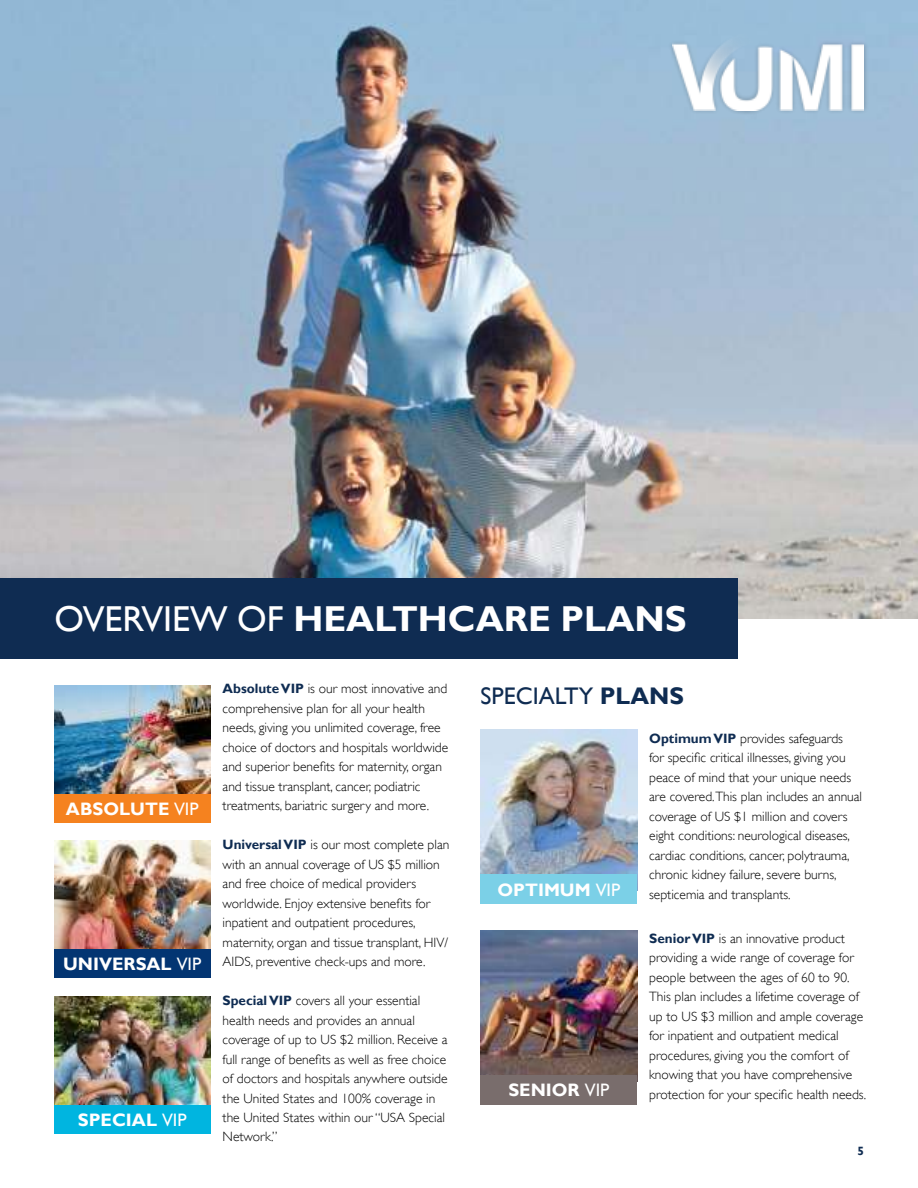
<style>
.page{position:relative;width:918px;height:1188px;background:#fff}
.page>*{position:absolute;margin:0;border:0;box-sizing:border-box;transform-origin:0 0}
.t1{font:700 36px "Gill Sans";color:#fff}
.t2{font:24px "Gill Sans";color:#0f2c52}
.t3{font:700 18px "Gill Sans";color:#fff}
.t4{font:300 13.5px/19.5px "Gill Sans";color:#000}
.t5{font:700 12px "Gill Sans";color:#0f2c52}
.s1{font-weight:400}
.s2{font-weight:700;color:#0f2c52}
.s3{font-weight:700}
</style>
<div class="page">
<img style="left:0;top:0;width:918px;height:618px">
<div style="left:0;top:578px;width:738px;height:80px;background:#0f2c52"></div>
<img style="left:54px;top:685px;width:157px;height:109px">
<div style="left:54px;top:794px;width:157px;height:28px;background:#f5821f"></div>
<img style="left:54px;top:841px;width:157px;height:109px">
<div style="left:54px;top:950px;width:157px;height:28px;background:#033572"></div>
<img style="left:54px;top:997px;width:157px;height:109px">
<div style="left:54px;top:1106px;width:157px;height:28px;background:#00b5e0"></div>
<img style="left:481px;top:730px;width:156px;height:145px">
<div style="left:481px;top:875px;width:156px;height:29px;background:#7bd0e7"></div>
<img style="left:481px;top:931px;width:156px;height:144px">
<div style="left:481px;top:1075px;width:156px;height:30px;background:#796d6c"></div>
<div style="left:668px;top:30px;width:201px;height:85px;background:#000;opacity:.25"></div>
<img style="left:673px;top:30px;width:191px;height:80px">
<h1 class="t1" style="left:55px;top:604px;width:634px"><span class="s1">OVERVIEW OF</span> HEALTHCARE PLANS</h1>
<h3 class="t3" style="left:66px;top:801px;width:134px">ABSOLUTE <span class="s1">VIP</span></h3>
<h3 class="t3" style="left:63px;top:957px;width:140px">UNIVERSAL <span class="s1">VIP</span></h3>
<h3 class="t3" style="left:78px;top:1113px;width:110px">SPECIAL <span class="s1">VIP</span></h3>
<p class="t4" style="left:223px;top:680px;width:227px"><span class="s2">Absolute VIP</span> is our most innovative and comprehensive plan for all your health needs, giving you unlimited coverage, free choice of doctors and hospitals worldwide and superior benefits for maternity, organ and tissue transplant, cancer, podiatric treatments, bariatric surgery and more.</p>
<p class="t4" style="left:223px;top:836px;width:228px"><span class="s2">Universal VIP</span> is our most complete plan with an annual coverage of US $5 million and free choice of medical providers worldwide. Enjoy extensive benefits for inpatient and outpatient procedures, maternity, organ and tissue transplant, HIV/ AIDS, preventive check-ups and more.</p>
<p class="t4" style="left:223px;top:992px;width:226px"><span class="s2">Special VIP</span> covers all your essential health needs and provides an annual coverage of up to US $2 million. Receive a full range of benefits as well as free choice of doctors and hospitals anywhere outside the United States and 100% coverage in the United States within our “USA Special Network.”</p>
<h2 class="t2" style="left:481px;top:686px;width:205px">SPECIALTY <span class="s3">PLANS</span></h2>
<p class="t4" style="left:649px;top:730px;width:214px"><span class="s2">Optimum VIP</span> provides safeguards<br>for specific critical illnesses, giving you peace of mind that your unique needs are covered.This plan includes an annual coverage of US $1 million and covers eight conditions: neurological diseases, cardiac conditions, cancer, polytrauma, chronic kidney failure, severe burns,</p>
<h3 class="t3" style="left:498px;top:882px;width:124px">OPTIMUM <span class="s1">VIP</span></h3>
<p class="t4" style="left:649px;top:886px;width:143px">septicemia and transplants.</p>
<p class="t4" style="left:649px;top:930px;width:216px"><span class="s2">Senior VIP</span> is an innovative product providing a wide range of coverage for people between the ages of 60 to 90.<br>This plan includes a lifetime coverage of up to US $3 million and ample coverage for inpatient and outpatient medical procedures, giving you the comfort of knowing that you have comprehensive</p>
<h3 class="t3" style="left:508px;top:1083px;width:102px">SENIOR <span class="s1">VIP</span></h3>
<p class="t4" style="left:649px;top:1085px;width:218px">protection for your specific health needs.</p>
<p class="t5" style="left:857px;top:1146px;width:8px">5</p>
</div>
